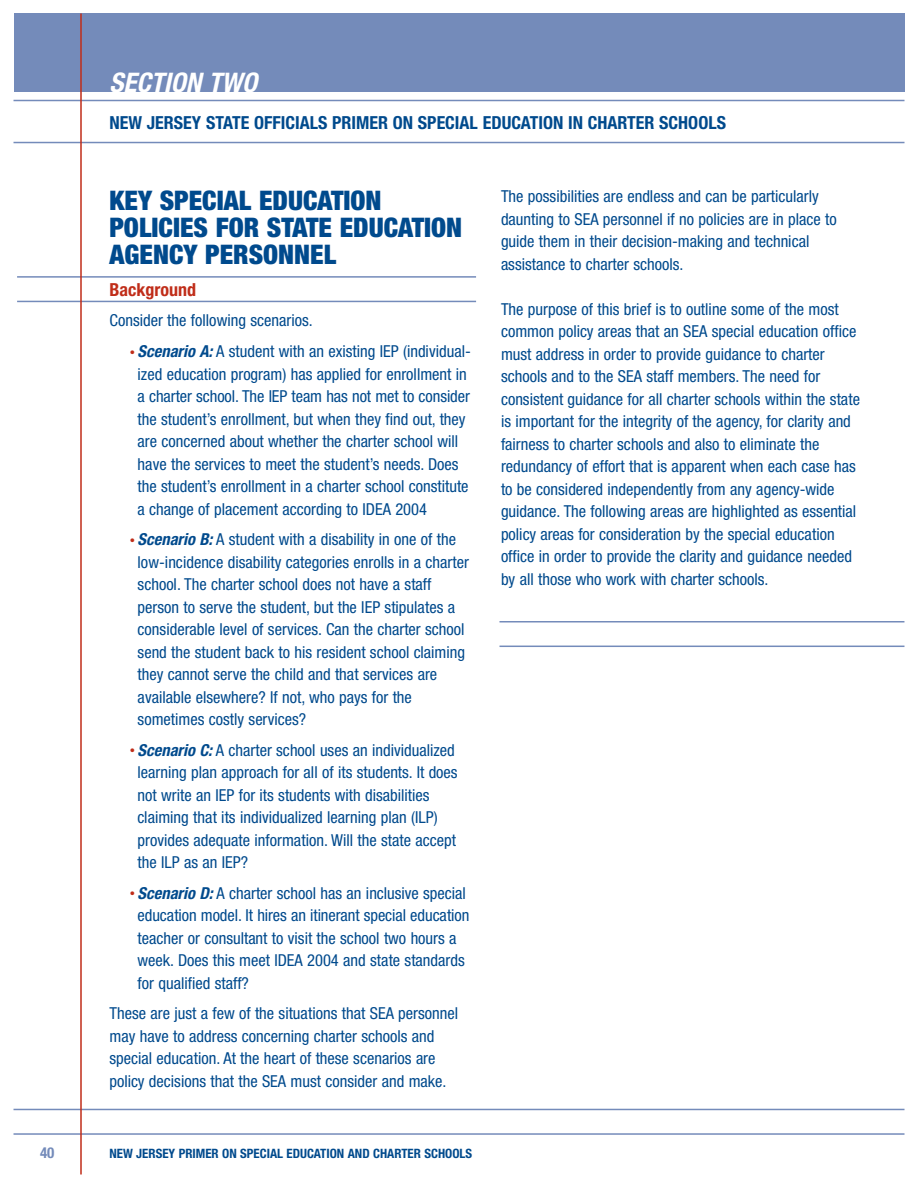
<style>
.page{position:relative;width:918px;height:1188px;background:#fff}
.page>*{position:absolute;margin:0;border:0;box-sizing:border-box;transform-origin:0 0}
.t1{font:900 condensed 27px/27px "Helvetica Neue";color:#004a8d}
.t2{font:italic 700 condensed 27px "Helvetica Neue";color:#fff}
.t3{font:700 condensed 18px "Helvetica Neue";color:#004a8d}
.t4{font:700 condensed 18px "Helvetica Neue";color:#c02d19}
.t5{font:condensed 16.5px/22.5px "Helvetica Neue";color:#004a8d}
.t6{font:700 condensed 15px "Helvetica Neue";color:#748bba}
.t7{font:700 condensed 12.9px "Helvetica Neue";color:#004a8d}
.s1{font-size:10.5px;color:#c02d19}
.s2{font-weight:700;font-style:italic}
</style>
<div class="page">
<div style="left:14px;top:14px;width:891px;height:78px;background:#748bba"></div>
<hr style="left:14px;top:142px;width:891px;height:1px;background:#748bba">
<hr style="left:17px;top:276px;width:459px;height:2px;background:#748bba">
<hr style="left:17px;top:301px;width:459px;height:1px;background:#748bba">
<hr style="left:14px;top:100px;width:891px;height:1px;background:#748bba">
<hr style="left:499px;top:621px;width:405px;height:1px;background:#748bba">
<hr style="left:500px;top:646px;width:404px;height:1px;background:#748bba">
<hr style="left:14px;top:1109px;width:891px;height:1px;background:#748bba">
<hr style="left:14px;top:1133px;width:891px;height:2px;background:#748bba">
<hr style="left:80px;top:14px;width:2px;height:1160px;background:#c02d19">
<h1 class="t2" style="left:110px;top:73px;width:149px">SECTION TWO</h1>
<p class="t3" style="left:110px;top:116px;width:618px">NEW JERSEY STATE OFFICIALS PRIMER ON SPECIAL EDUCATION IN CHARTER SCHOOLS</p>
<h1 class="t1" style="left:110px;top:189px;width:354px">KEY SPECIAL EDUCATION<br>POLICIES FOR STATE EDUCATION<br>AGENCY PERSONNEL</h1>
<p class="t4" style="left:110px;top:283px;width:88px">Background</p>
<p class="t5" style="left:110px;top:311px;width:205px">Consider the following scenarios.</p>
<p class="t5" style="left:138px;top:341px;width:335px;text-indent:-8px"><span class="s1">•</span> <span class="s2">Scenario A:</span> A student with an existing IEP (individual&shy;ized education program) has applied for enrollment in a charter school. The IEP team has not met to consider the student’s enrollment, but when they find out, they are concerned about whether the charter school will have the services to meet the student’s needs. Does the student’s enrollment in a charter school constitute a change of placement according to IDEA 2004</p>
<p class="t5" style="left:138px;top:529px;width:333px;text-indent:-8px"><span class="s1">•</span> <span class="s2">Scenario B:</span> A student with a disability in one of the low-incidence disability categories enrolls in a charter school. The charter school does not have a staff person to serve the student, but the IEP stipulates a considerable level of services. Can the charter school send the student back to his resident school claiming they cannot serve the child and that services are available elsewhere? If not, who pays for the sometimes costly services?</p>
<p class="t5" style="left:138px;top:740px;width:322px;text-indent:-8px"><span class="s1">•</span> <span class="s2">Scenario C:</span> A charter school uses an individualized learning plan approach for all of its students. It does not write an IEP for its students with disabilities claiming that its individualized learning plan (ILP) provides adequate information. Will the state accept the ILP as an IEP?</p>
<p class="t5" style="left:138px;top:883px;width:333px;text-indent:-8px"><span class="s1">•</span> <span class="s2">Scenario D:</span> A charter school has an inclusive special education model. It hires an itinerant special education teacher or consultant to visit the school two hours a week. Does this meet IDEA 2004 and state standards for qualified staff?</p>
<p class="t5" style="left:110px;top:1004px;width:350px">These are just a few of the situations that SEA personnel may have to address concerning charter schools and special education. At the heart of these scenarios are policy decisions that the SEA must consider and make.</p>
<p class="t6" style="left:40px;top:1148px;width:16px">40</p>
<p class="t7" style="left:110px;top:1149px;width:364px">NEW JERSEY PRIMER ON SPECIAL EDUCATION AND CHARTER SCHOOLS</p>
<p class="t5" style="left:501px;top:187px;width:337px">The possibilities are endless and can be particularly daunting to SEA personnel if no policies are in place to guide them in their decision-making and technical assistance to charter schools.</p>
<p class="t5" style="left:501px;top:299px;width:361px">The purpose of this brief is to outline some of the most common policy areas that an SEA special education office must address in order to provide guidance to charter schools and to the SEA staff members. The need for consistent guidance for all charter schools within the state is important for the integrity of the agency, for clarity and fairness to charter schools and also to eliminate the redundancy of effort that is apparent when each case has to be considered independently from any agency-wide guidance. The following areas are highlighted as essential policy areas for consideration by the special education office in order to provide the clarity and guidance needed by all those who work with charter schools.</p>
</div>
